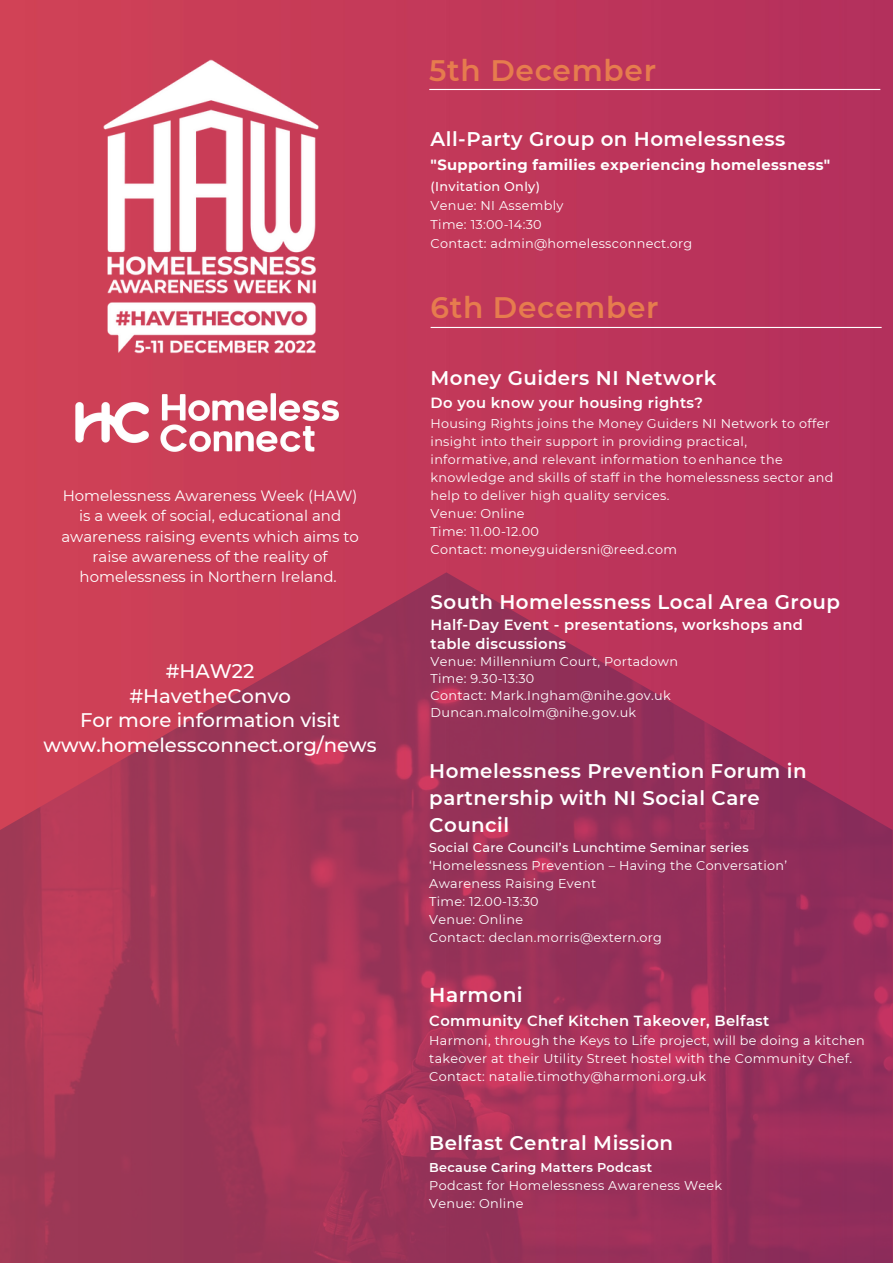
<style>
.page{position:relative;width:893px;height:1264px;background:#fff}
.page>*{position:absolute;margin:0;border:0;box-sizing:border-box;transform-origin:0 0}
.t1{font:600 29.55px "Montserrat";letter-spacing:.025em;color:#e67c4e}
.t2{font:600 20.1px "Montserrat";letter-spacing:.025em;color:#fff}
.t3{font:600 19.8px/26.5px "Montserrat";letter-spacing:.025em;color:#fff}
.t4{font:500 19.65px/24.8px "Montserrat";color:#fff;text-align:center}
.t5{font:15px/20.2px "Montserrat";color:#fff;text-align:center}
.t6{font:600 14.7px/19px "Montserrat";letter-spacing:.025em;color:#fff}
.t7{font:700 14.7px "Montserrat";letter-spacing:.025em;color:#fff}
.t8{font:12.75px/18px "Montserrat";letter-spacing:.025em;color:#fff}
.t9{font:500 12.75px "Montserrat";letter-spacing:.025em;color:#fff}
.t10{font:600 12.75px "Montserrat";letter-spacing:.025em;color:#fff}
</style>
<div class="page">
<img style="left:0;top:0;width:892px;height:572px">
<img style="left:0;top:572px;width:892px;height:690px">
<img style="left:37px;top:34px;width:346px;height:346px">
<img style="left:73px;top:392px;width:274px;height:61px">
<hr style="left:429px;top:89px;width:451px;height:1px;background:#fff">
<hr style="left:430px;top:327px;width:451px;height:1px;background:#fff">
<p class="t5" style="left:61px;top:485px;width:299px">Homelessness Awareness Week (HAW) is a week of social, educational and awareness raising events which aims to raise awareness of the reality of homelessness in Northern Ireland.</p>
<h3 class="t4" style="left:43px;top:658px;width:335px">#HAW22<br>#HavetheConvo<br>For more information visit www.homelessconnect.org/news</h3>
<h1 class="t1" style="left:429px;top:52px;width:228px">5th December</h1>
<h3 class="t3" style="left:430px;top:125px;width:356px">All-Party Group on Homelessness</h3>
<p class="t7" style="left:430px;top:156px;width:401px">"Supporting families experiencing homelessness"</p>
<p class="t9" style="left:430px;top:178px;width:111px">(Invitation Only)</p>
<p class="t8" style="left:430px;top:196px;width:263px;line-height:19.2px">Venue: NI Assembly<br>Time: 13:00-14:30<br>Contact: admin@homelessconnect.org</p>
<h1 class="t1" style="left:430px;top:290px;width:229px">6th December</h1>
<h3 class="t3" style="left:430px;top:364px;width:287px">Money Guiders NI Network</h3>
<p class="t6" style="left:430px;top:393px;width:274px">Do you know your housing rights?</p>
<p class="t8" style="left:430px;top:414px;width:404px">Housing Rights joins the Money Guiders NI Network to offer insight into their support in providing practical,<br>informative, and relevant information to enhance the knowledge and skills of staff in the homelessness sector and help to deliver high quality services.<br>Venue: Online<br>Time: 11.00-12.00<br>Contact: moneyguidersni@reed.com</p>
<h3 class="t3" style="left:430px;top:588px;width:411px">South Homelessness Local Area Group</h3>
<p class="t6" style="left:430px;top:615px;width:374px">Half-Day Event - presentations, workshops and table discussions</p>
<p class="t8" style="left:430px;top:653px;width:249px;line-height:17px">Venue: Millennium Court, Portadown<br>Time: 9.30-13:30<br>Contact: Mark.Ingham@nihe.gov.uk<br>Duncan.malcolm@nihe.gov.uk</p>
<h3 class="t3" style="left:429px;top:758px;width:379px">Homelessness Prevention Forum in partnership with NI Social Care<br>Council</h3>
<p class="t9" style="left:429px;top:839px;width:321px">Social Care Council’s Lunchtime Seminar series</p>
<p class="t8" style="left:429px;top:856px;width:359px">‘Homelessness Prevention – Having the Conversation’<br>Awareness Raising Event<br>Time: 12.00-13:30<br>Venue: Online<br>Contact: declan.morris@extern.org</p>
<h2 class="t2" style="left:429px;top:983px;width:95px">Harmoni</h2>
<p class="t6" style="left:429px;top:1011px;width:341px">Community Chef Kitchen Takeover, Belfast</p>
<p class="t8" style="left:429px;top:1031px;width:437px">Harmoni, through the Keys to Life project, will be doing a kitchen takeover at their Utility Street hostel with the Community Chef.<br>Contact: natalie.timothy@harmoni.org.uk</p>
<h3 class="t3" style="left:429px;top:1129px;width:245px">Belfast Central Mission</h3>
<p class="t10" style="left:429px;top:1159px;width:224px">Because Caring Matters Podcast</p>
<p class="t8" style="left:429px;top:1175px;width:294px">Podcast for Homelessness Awareness Week<br>Venue: Online</p>
</div>
